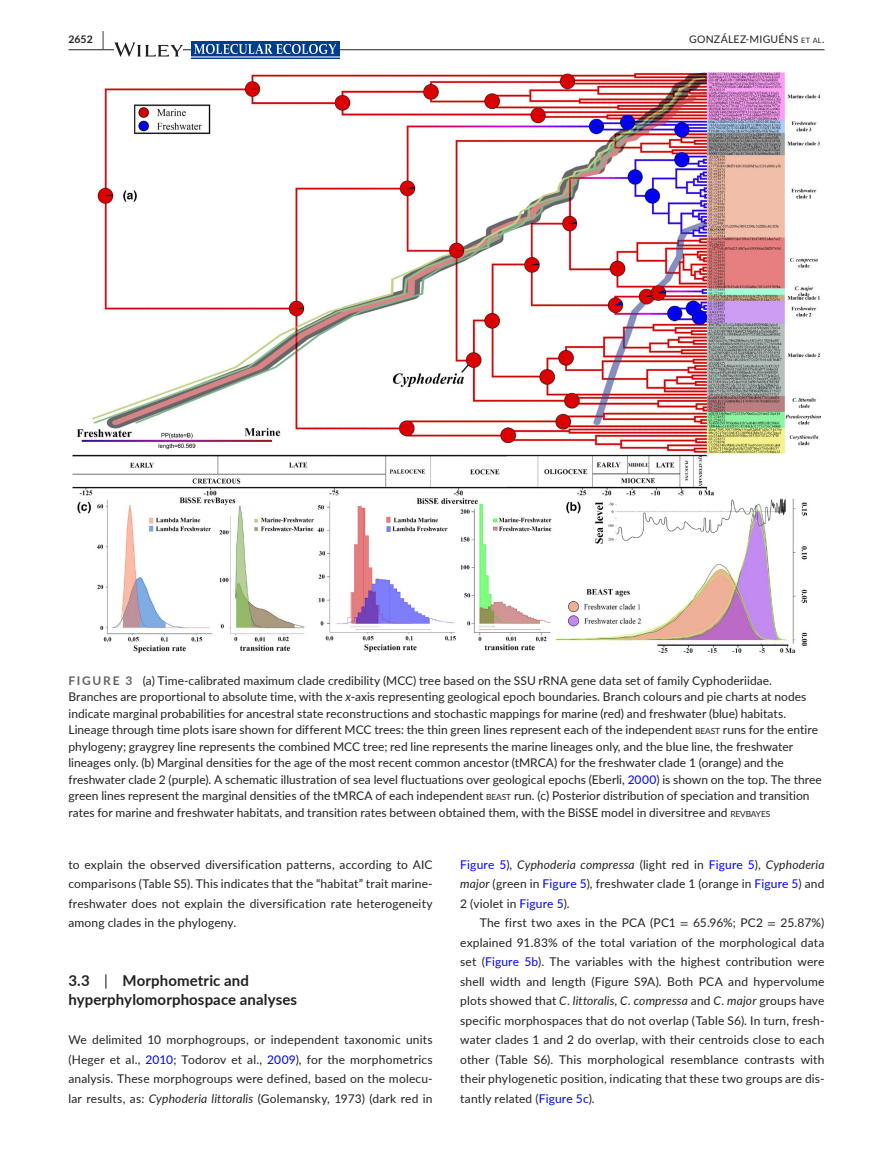
<style>
.page{position:relative;width:893px;height:1174px;background:#fff}
.page>*{position:absolute;margin:0;border:0;box-sizing:border-box;transform-origin:0 0}
.t1{font:700 15px/19.5px "Lato";letter-spacing:.01em;color:#231f20}
.t2{font:12px/19.5px "Lato";letter-spacing:.005em;color:#231f20;text-align:justify}
.t3{font:10.5px "Lato";letter-spacing:.02em;color:#231f20}
.t4{font:700 10.5px "Lato";color:#231f20}
.s1{font-size:19.5px}
.s2{font-style:inherit}
.s3{font-size:7.35px}
.s4{font-weight:700;color:#636366}
.s5{font-style:italic}
.s6{font-size:8.4px}
.s7{color:#00f}
.s8{font-weight:400}
.s9{font-family:"STIX"}
</style>
<div class="page">
<hr style="left:68px;top:49px;width:756px;height:1px;background:#231f20">
<svg style="left:114px;top:42px;width:69px;height:15px"></svg>
<svg style="left:191px;top:41px;width:148px;height:15px"></svg>
<img style="left:194px;top:45px;width:142px;height:8px">
<hr style="left:191px;top:56px;width:148px;height:2px;background:#96a6d0">
<img style="left:72px;top:72px;width:749px;height:580px">
<p class="t4" style="left:68px;top:31px;width:37px">2652 <span class="s1">|</span></p>
<p class="t3" style="left:689px;top:31px;width:137px">GONZ<span class="s2">Á</span>LEZ-MIGU<span class="s2">É</span>NS <span class="s3">ET AL</span>.</p>
<p class="t2" style="left:68px;top:671px;width:755px;line-height:16.5px;text-align:left"><span class="s4">FIGURE 3</span> (a) Time-calibrated maximum clade credibility (MCC) tree based on the SSU rRNA gene data set of family Cyphoderiidae.<br>Branches are proportional to absolute time, with the <span class="s5">x</span>-axis representing geological epoch boundaries. Branch colours and pie charts at nodes indicate marginal probabilities for ancestral state reconstructions and stochastic mappings for marine (red) and freshwater (blue) habitats.<br>Lineage through time plots isare shown for different MCC trees: the thin green lines represent each of the independent <span class="s6">BEAST</span> runs for the entire phylogeny; graygrey line represents the combined MCC tree; red line represents the marine lineages only, and the blue line, the freshwater lineages only. (b) Marginal densities for the age of the most recent common ancestor (tMRCA) for the freshwater clade 1 (orange) and the freshwater clade 2 (purple). A schematic illustration of sea level fluctuations over geological epochs (Eberli, <span class="s7">2000</span>) is shown on the top. The three green lines represent the marginal densities of the tMRCA of each independent <span class="s6">BEAST</span> run. (c) Posterior distribution of speciation and transition rates for marine and freshwater habitats, and transition rates between obtained them, with the BiSSE model in diversitree and <span class="s6">REVBAYES</span></p>
<p class="t2" style="left:68px;top:854px;width:366px">to explain the observed diversification patterns, according to AIC comparisons (Table S5). This indicates that the “habitat” trait marine&shy;freshwater does not explain the diversification rate heterogeneity among clades in the phylogeny.</p>
<p class="t1" style="left:68px;top:970px;width:230px">3.3 <span class="s8">|</span> Morphometric and hyperphylomorphospace analyses</p>
<p class="t2" style="left:68px;top:1029px;width:366px">We delimited 10 morphogroups, or independent taxonomic units (Heger et al., <span class="s7">2010</span>; Todorov et al., <span class="s7">2009</span>), for the morphometrics analysis. These morphogroups were defined, based on the molecu&shy;lar results, as: <span class="s5">Cyphoderia littoralis</span> (Golemansky, 1973) (dark red in</p>
<p class="t2" style="left:460px;top:854px;width:366px"><span class="s7">Figure 5</span>), <span class="s5">Cyphoderia compressa</span> (light red in <span class="s7">Figure 5</span>), <span class="s5">Cyphoderia major</span> (green in <span class="s7">Figure 5</span>), freshwater clade 1 (orange in <span class="s7">Figure 5</span>) and 2 (violet in <span class="s7">Figure 5</span>).</p>
<p class="t2" style="left:460px;top:912px;width:366px;text-indent:20px">The first two axes in the PCA (PC1 <span class="s9">=</span> 65.96%; PC2 <span class="s9">=</span> 25.87%) explained 91.83% of the total variation of the morphological data set (<span class="s7">Figure 5b</span>). The variables with the highest contribution were shell width and length (Figure S9A). Both PCA and hypervolume plots showed that <span class="s5">C</span>. <span class="s5">littoralis</span>, <span class="s5">C</span>. <span class="s5">compressa</span> and <span class="s5">C</span>. <span class="s5">major</span> groups have specific morphospaces that do not overlap (Table S6). In turn, fresh&shy;water clades 1 and 2 do overlap, with their centroids close to each other (Table S6). This morphological resemblance contrasts with their phylogenetic position, indicating that these two groups are dis&shy;tantly related (<span class="s7">Figure 5c</span>).</p>
</div>
